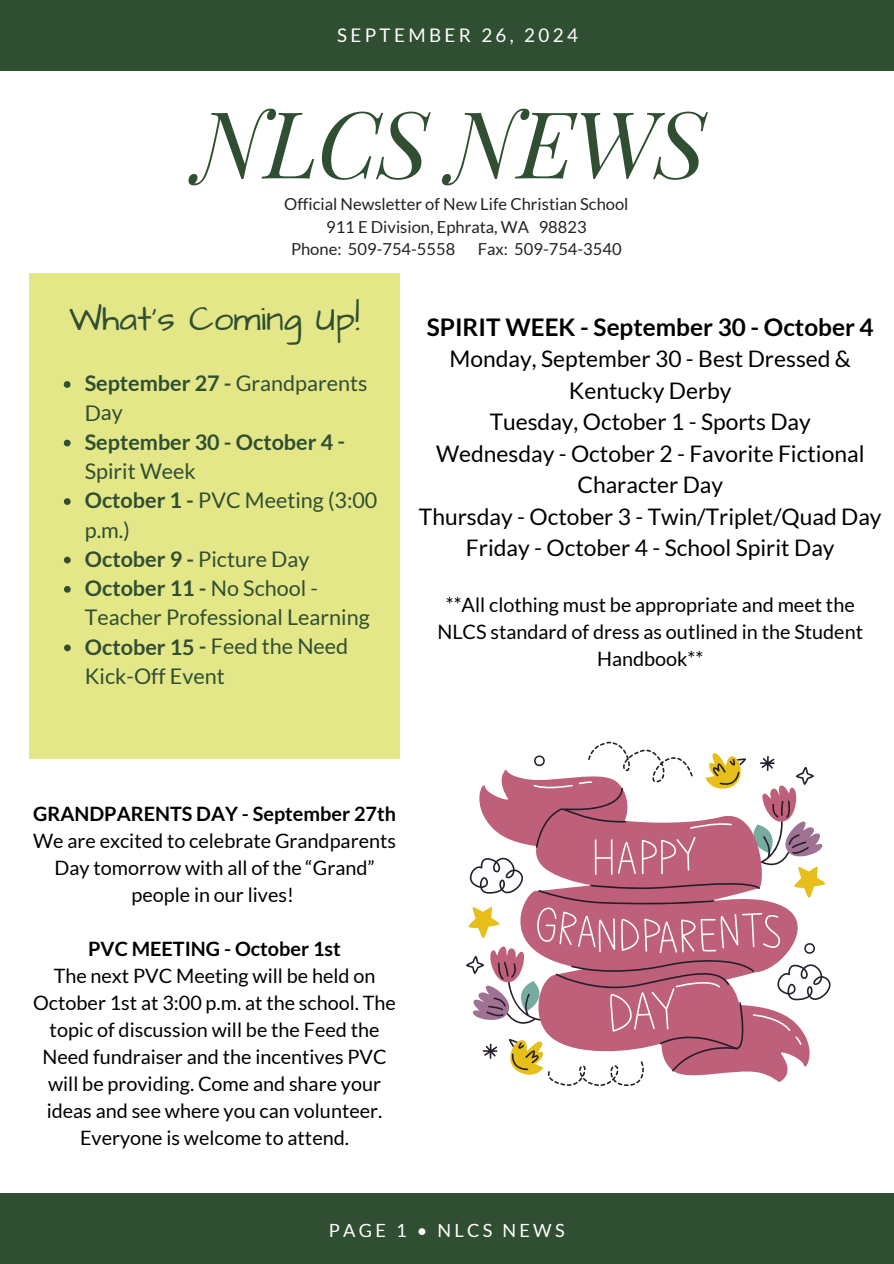
<style>
.page{position:relative;width:894px;height:1264px;background:#fff}
.page>*{position:absolute;margin:0;border:0;box-sizing:border-box;transform-origin:0 0}
.t1{font:italic 92.7px "Playfair Display";letter-spacing:-.02em;color:#304e32}
.t2{font:35.1px "Architects Daughter";color:#304e32}
.t3{font:700 24.3px "Lato";color:#000}
.t4{font:22.8px/31.5px "Lato";color:#000;text-align:center}
.t5{font:21.6px/29.4px "Lato";color:#304e32}
.t6{font:700 21.6px/29.4px "Lato";color:#304e32}
.t7{font:19.8px/27px "Lato";color:#000;text-align:center}
.t8{font:18.75px "Lato";letter-spacing:.18em;color:#fff}
.t9{font:18.15px "Lato";letter-spacing:.18em;color:#fff}
.t10{font:16.5px "Lato";color:#222}
.s1{font-weight:700}
.s2{font-weight:400}
</style>
<div class="page">
<div style="left:0;top:0;width:893px;height:71px;background:#304e32"></div>
<div style="left:29px;top:273px;width:370px;height:485px;background:#e3e788"></div>
<div style="left:0;top:1193px;width:893px;height:70px;background:#304e32"></div>
<svg style="left:466px;top:741px;width:365px;height:344px"></svg>
<svg style="left:64px;top:381px;width:6px;height:7px"></svg>
<svg style="left:64px;top:439px;width:7px;height:7px"></svg>
<svg style="left:64px;top:498px;width:7px;height:7px"></svg>
<svg style="left:64px;top:556px;width:7px;height:7px"></svg>
<svg style="left:64px;top:586px;width:7px;height:6px"></svg>
<svg style="left:64px;top:644px;width:7px;height:7px"></svg>
<p class="t8" style="left:337px;top:23px;width:242px">SEPTEMBER 26, 2024</p>
<p class="t1" style="left:195px;top:78px;width:512px">NLCS NEWS</p>
<h2 class="t10" style="left:284px;top:194px;width:346px">Official Newsletter of New Life Christian School</h2>
<p class="t10" style="left:326px;top:216px;width:262px">911 E Division, Ephrata, WA 98823</p>
<p class="t10" style="left:291px;top:239px;width:166px">Phone: 509-754-5558</p>
<p class="t10" style="left:477px;top:239px;width:145px">Fax: 509-754-3540</p>
<p class="t2" style="left:69px;top:295px;width:292px">What's Coming Up!</p>
<h4 class="t5" style="left:85px;top:368px;width:284px"><span class="s1">September 27 -</span> Grandparents<br>Day</h4>
<h1 class="t6" style="left:85px;top:426px;width:262px">September 30 - October 4 -<br><span class="s2">Spirit Week</span></h1>
<p class="t5" style="left:85px;top:485px;width:294px"><span class="s1">October 1 -</span> PVC Meeting (3:00 p.m.)</p>
<p class="t5" style="left:85px;top:543px;width:226px"><span class="s1">October 9 -</span> Picture Day</p>
<p class="t5" style="left:85px;top:573px;width:286px"><span class="s1">October 11 -</span> No School -<br>Teacher Professional Learning</p>
<p class="t5" style="left:85px;top:631px;width:265px"><span class="s1">October 15 -</span> Feed the Need<br>Kick-Off Event</p>
<h5 class="t3" style="left:426px;top:311px;width:448px">SPIRIT WEEK - September 30 - October 4</h5>
<h5 class="t4" style="left:419px;top:342px;width:464px">Monday, September 30 - Best Dressed &amp;<br>Kentucky Derby<br>Tuesday, October 1 - Sports Day<br>Wednesday - October 2 - Favorite Fictional<br>Character Day<br>Thursday - October 3 - Twin/Triplet/Quad Day<br>Friday - October 4 - School Spirit Day</h5>
<h3 class="t7" style="left:437px;top:591px;width:427px">**All clothing must be appropriate and meet the<br>NLCS standard of dress as outlined in the Student<br>Handbook**</h3>
<p class="t7" style="left:33px;top:799px;width:364px"><span class="s1">GRANDPARENTS DAY - September 27th<br></span>We are excited to celebrate Grandparents<br>Day tomorrow with all of the “Grand” people in our lives!</p>
<h5 class="t7" style="left:33px;top:934px;width:364px"><span class="s1">PVC MEETING - October 1st<br></span>The next PVC Meeting will be held on October 1st at 3:00 p.m. at the school. The topic of discussion will be the Feed the Need fundraiser and the incentives PVC will be providing. Come and share your ideas and see where you can volunteer.<br>Everyone is welcome to attend.</h5>
<p class="t9" style="left:329px;top:1219px;width:237px">PAGE 1 • NLCS NEWS</p>
</div>
